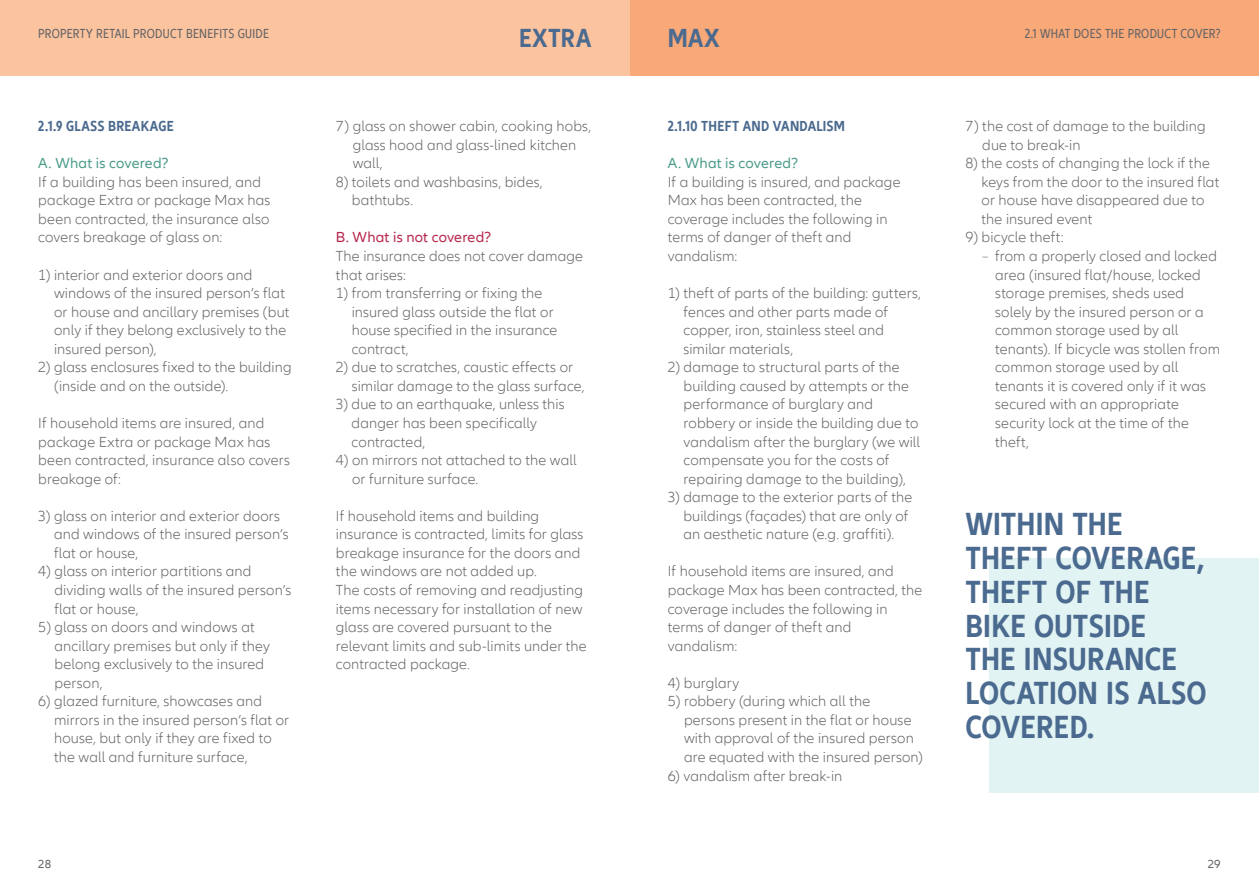
<style>
.page{position:relative;width:1259px;height:893px;background:#fff}
.page>*{position:absolute;margin:0;border:0;box-sizing:border-box;transform-origin:0 0}
.t1{font:700 condensed 33px/33.8px "Allianz Neo";letter-spacing:.01em;color:#4b6a8f}
.t2{font:700 condensed 27px "Allianz Neo";letter-spacing:.015em;color:#4b6a8f}
.t3{font:300 15px/18.6px "Allianz Neo";letter-spacing:.01em;color:#636466}
.t4{font:700 condensed 15px "Allianz Neo";letter-spacing:.02em;color:#4b6a8f}
.t5{font:15px "Allianz Neo";letter-spacing:.015em;color:#4c9c8b}
.t6{font:15px "Allianz Neo";letter-spacing:.015em;color:#b7274c}
.t7{font:condensed 13.5px "Allianz Neo";letter-spacing:.02em;color:#636466}
.t8{font:12px "Allianz Neo";color:#636466}
.s1{font-stretch:condensed}
</style>
<div class="page">
<div style="left:629px;top:0;width:630px;height:75px;background:#f9a878"></div>
<div style="left:0;top:0;width:629px;height:75px;background:#fcc39f"></div>
<div style="left:989px;top:558px;width:270px;height:234px;background:#e2f3f3"></div>
<p class="t7" style="left:38px;top:26px;width:232px">PROPERTY RETAIL PRODUCT BENEFITS GUIDE</p>
<p class="t7" style="left:1024px;top:26px;width:197px">2.1 WHAT DOES THE PRODUCT COVER?</p>
<h2 class="t2" style="left:519px;top:23px;width:74px">EXTRA</h2>
<h2 class="t2" style="left:668px;top:23px;width:54px">MAX</h2>
<p class="t4" style="left:38px;top:117px;width:137px">2.1.9 GLASS BREAKAGE</p>
<p class="t5" style="left:38px;top:155px;width:132px">A. What is covered?</p>
<p class="t3" style="left:38px;top:173px;width:233px">If a building has been insured, and package Extra or package Max has been contracted, the insurance also covers breakage of glass on:</p>
<p class="t3" style="left:54px;top:266px;width:237px;text-indent:-16px">1) interior and exterior doors and windows of the insured person’s flat or house and ancillary premises (but only if they belong exclusively to the insured person),</p>
<p class="t3" style="left:54px;top:358px;width:239px;text-indent:-16px">2) glass enclosures fixed to the building (inside and on the outside).</p>
<p class="t3" style="left:38px;top:414px;width:253px">If household items are insured, and package Extra or package Max has been contracted, insurance also covers breakage of:</p>
<p class="t3" style="left:54px;top:507px;width:236px;text-indent:-16px">3) glass on interior and exterior doors and windows of the insured person’s flat or house,</p>
<p class="t3" style="left:54px;top:563px;width:239px;text-indent:-16px">4) glass on interior partitions and dividing walls of the insured person’s flat or house,</p>
<p class="t3" style="left:55px;top:618px;width:217px;text-indent:-16px">5) glass on doors and windows at ancillary premises but only if they belong exclusively to the insured person,</p>
<p class="t3" style="left:54px;top:692px;width:237px;text-indent:-16px">6) glazed furniture, showcases and mirrors in the insured person’s flat or house, but only if they are fixed to the wall and furniture surface,</p>
<p class="t3" style="left:353px;top:117px;width:240px;text-indent:-17px">7) glass on shower cabin, cooking hobs, glass hood and glass-lined kitchen wall,</p>
<p class="t3" style="left:352px;top:173px;width:192px;text-indent:-16px">8) toilets and washbasins, bides, bathtubs.</p>
<p class="t6" style="left:336px;top:229px;width:157px">B. What is not covered?</p>
<p class="t3" style="left:336px;top:247px;width:249px">The insurance does not cover damage that arises:</p>
<p class="t3" style="left:352px;top:284px;width:207px;text-indent:-16px">1) from transferring or fixing the insured glass outside the flat or house specified in the insurance contract,</p>
<p class="t3" style="left:352px;top:358px;width:234px;text-indent:-16px">2) due to scratches, caustic effects or similar damage to the glass surface,</p>
<p class="t3" style="left:352px;top:396px;width:214px;text-indent:-16px">3) due to an earthquake, unless this danger has been specifically contracted,</p>
<p class="t3" style="left:352px;top:451px;width:226px;text-indent:-16px">4) on mirrors not attached to the wall or furniture surface.</p>
<p class="t3" style="left:336px;top:507px;width:252px">If household items and building insurance is contracted, limits for glass breakage insurance for the doors and the windows are not added up.<br>The costs of removing and readjusting items necessary for installation of new glass are covered pursuant to the relevant limits and sub-limits under the contracted package.</p>
<p class="t4" style="left:668px;top:117px;width:179px">2.1.10 THEFT AND VANDALISM</p>
<p class="t5" style="left:668px;top:155px;width:132px">A. What is covered?</p>
<p class="t3" style="left:668px;top:173px;width:234px">If a building is insured, and package<br>Max has been contracted, the coverage includes the following in terms of danger of theft and vandalism:</p>
<p class="t3" style="left:683px;top:284px;width:239px;text-indent:-16px">1) theft of parts of the building: gutters, fences and other parts made of copper, iron, stainless steel and similar materials,</p>
<p class="t3" style="left:683px;top:358px;width:238px;text-indent:-16px">2) damage to structural parts of the building caused by attempts or the performance of burglary and robbery or inside the building due to vandalism after the burglary (we will compensate you for the costs of repairing damage to the building),</p>
<p class="t3" style="left:683px;top:488px;width:230px;text-indent:-16px">3) damage to the exterior parts of the buildings (façades) that are only of an aesthetic nature (e.g. graffiti).</p>
<p class="t3" style="left:668px;top:563px;width:256px">If household items are insured, and package Max has been contracted, the coverage includes the following in terms of danger of theft and vandalism:</p>
<p class="t3" style="left:668px;top:674px;width:73px">4) burglary</p>
<p class="t3" style="left:684px;top:692px;width:240px;text-indent:-16px">5) robbery (during which all the persons present in the flat or house with approval of the insured person are equated with the insured person)</p>
<p class="t3" style="left:668px;top:767px;width:176px">6) vandalism after break-in</p>
<p class="t3" style="left:982px;top:117px;width:225px;text-indent:-17px">7) the cost of damage to the building due to break-in</p>
<p class="t3" style="left:981px;top:154px;width:239px;text-indent:-16px">8) the costs of changing the lock if the keys from the door to the insured flat or house have disappeared due to the insured event</p>
<p class="t3" style="left:965px;top:229px;width:100px">9) bicycle theft:</p>
<p class="t3" style="left:995px;top:247px;width:226px;text-indent:-13px"><span class="s1">–</span> from a properly closed and locked area (insured flat/house, locked storage premises, sheds used solely by the insured person or a common storage used by all tenants). If bicycle was stollen from common storage used by all tenants it is covered only if it was secured with an appropriate security lock at the time of the theft,</p>
<h1 class="t1" style="left:965px;top:508px;width:243px">WITHIN THE<br>THEFT COVERAGE,<br>THEFT OF THE<br>BIKE OUTSIDE<br>THE INSURANCE<br>LOCATION IS ALSO<br>COVERED.</h1>
<p class="t8" style="left:38px;top:857px;width:14px">28</p>
<p class="t8" style="left:1207px;top:857px;width:14px">29</p>
</div>
